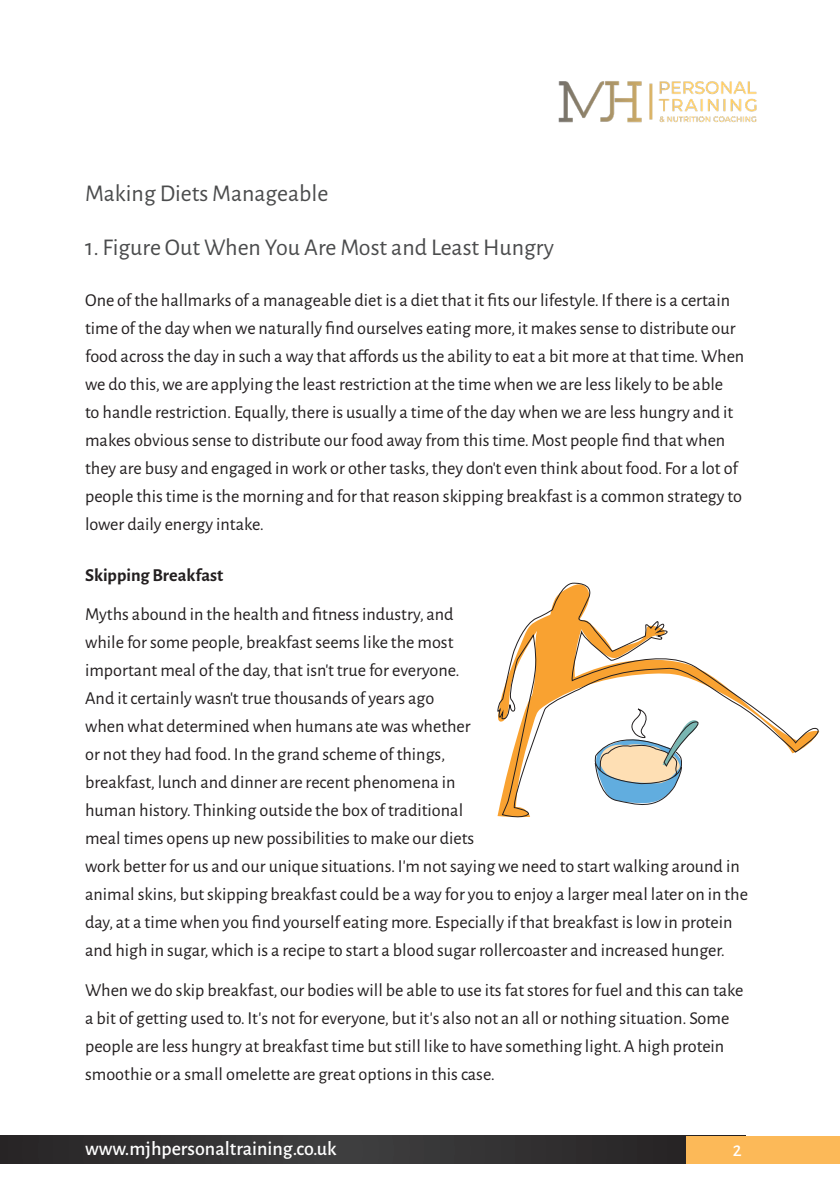
<style>
.page{position:relative;width:840px;height:1191px;background:#fff}
.page>*{position:absolute;margin:0;border:0;box-sizing:border-box;transform-origin:0 0}
.Intro_Dax{font:24px "Alegreya Sans";color:#4b4c4d}
.t1{font:500 20px "Alegreya Sans";color:#fff}
.t2{font:18.2px/28px "Alegreya Sans";color:#231f20}
.t3{font:700 18.2px "Alegreya Sans";color:#231f20}
.FIT_Section_names{font:500 18px "Alegreya Sans";color:#fff}
</style>
<div class="page">
<div style="left:0;top:1136px;width:745px;height:27px;background:linear-gradient(to right,#343233,#323132)"></div>
<div style="left:686px;top:1136px;width:153px;height:27px;background:#fcb958"></div>
<img style="left:558px;top:81px;width:199px;height:42px">
<svg style="left:497px;top:582px;width:323px;height:236px"></svg>
<svg style="left:497px;top:583px;width:208px;height:228px"></svg>
<p class="Intro_Dax" style="left:85px;top:177px;width:244px">Making Diets Manageable</p>
<p class="Intro_Dax" style="left:85px;top:231px;width:470px">1. Figure Out When You Are Most and Least Hungry</p>
<p class="t2" style="left:85px;top:285px;width:660px">One of the hallmarks of a manageable diet is a diet that it fits our lifestyle. If there is a certain time of the day when we naturally find ourselves eating more, it makes sense to distribute our food across the day in such a way that affords us the ability to eat a bit more at that time. When we do this, we are applying the least restriction at the time when we are less likely to be able<br>to handle restriction. Equally, there is usually a time of the day when we are less hungry and it makes obvious sense to distribute our food away from this time. Most people find that when they are busy and engaged in work or other tasks, they don’t even think about food. For a lot of people this time is the morning and for that reason skipping breakfast is a common strategy to lower daily energy intake.</p>
<p class="t3" style="left:85px;top:561px;width:140px">Skipping Breakfast</p>
<p class="t2" style="left:85px;top:599px;width:664px">Myths abound in the health and fitness industry, and<br>while for some people, breakfast seems like the most<br>important meal of the day, that isn’t true for everyone.<br>And it certainly wasn’t true thousands of years ago<br>when what determined when humans ate was whether<br>or not they had food. In the grand scheme of things,<br>breakfast, lunch and dinner are recent phenomena in<br>human history. Thinking outside the box of traditional<br>meal times opens up new possibilities to make our diets<br>work better for us and our unique situations. I’m not saying we need to start walking around in animal skins, but skipping breakfast could be a way for you to enjoy a larger meal later on in the day, at a time when you find yourself eating more. Especially if that breakfast is low in protein and high in sugar, which is a recipe to start a blood sugar rollercoaster and increased hunger.</p>
<p class="t2" style="left:85px;top:975px;width:659px">When we do skip breakfast, our bodies will be able to use its fat stores for fuel and this can take a bit of getting used to. It’s not for everyone, but it’s also not an all or nothing situation. Some people are less hungry at breakfast time but still like to have something light. A high protein smoothie or a small omelette are great options in this case.</p>
<p class="t1" style="left:85px;top:1134px;width:253px">www.mjhpersonaltraining.co.uk</p>
<p class="FIT_Section_names" style="left:732px;top:1138px;width:10px">2</p>
</div>
